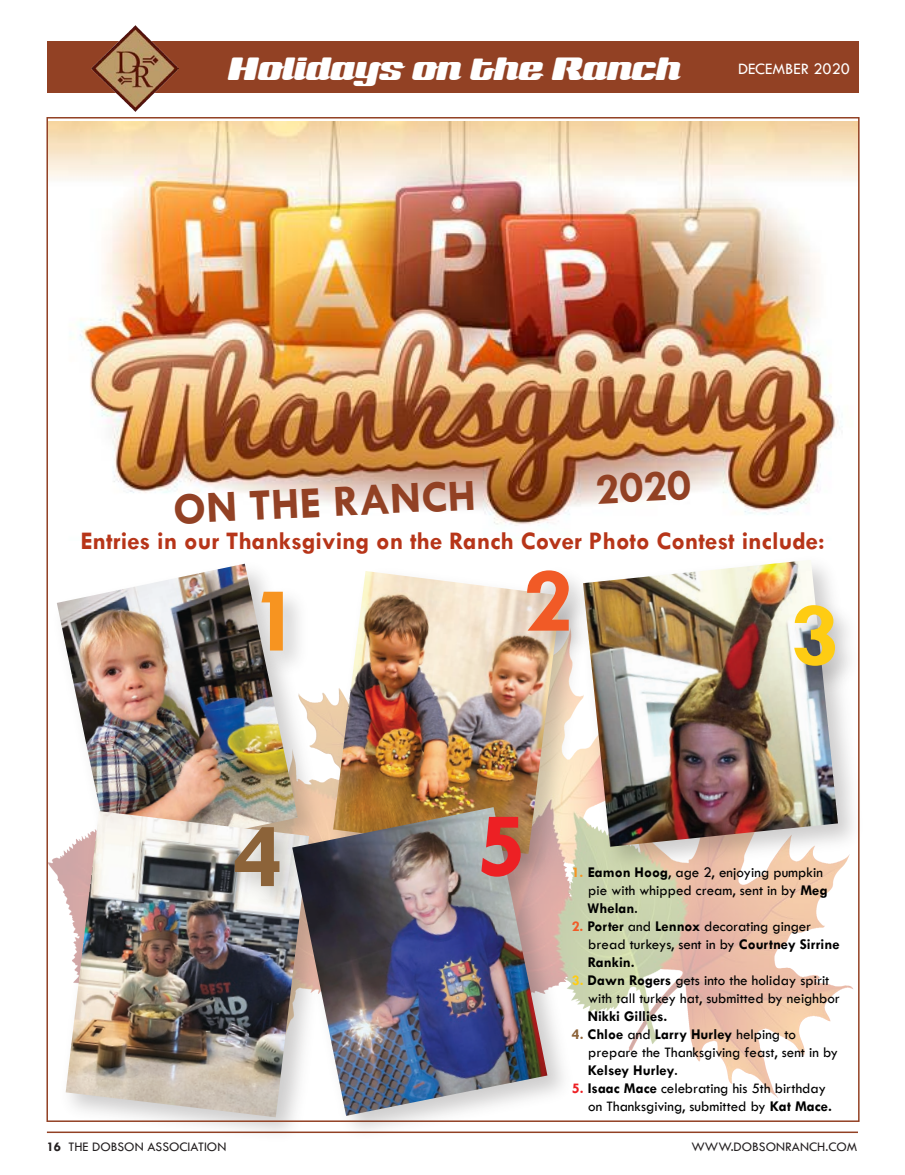
<style>
.page{position:relative;width:905px;height:1175px;background:#fff}
.page>*{position:absolute;margin:0;border:0;box-sizing:border-box;transform-origin:0 0}
.t1{font:700 94.5px "Tw Cen";color:#f79420}
.t2{font:700 94.5px "Tw Cen";color:#f15a26}
.t3{font:700 94.5px "Tw Cen";color:#fecc13}
.t4{font:700 94.5px "Tw Cen";color:#8c6339}
.t5{font:700 94.5px "Tw Cen";color:#ed2024}
.t6{font:700 45px "Tw Cen";color:#924124}
.t7{font:500 37.5px "Sneakers Script";color:#fff}
.t8{font:700 25.5px "Tw Cen";color:#b73519}
.t9{font:16.5px "Tw Cen";color:#fff}
.t10{font:15px/18px "Tw Cen";color:#000}
.t11{font:13.5px "Tw Cen";color:#231f20}
.s1{font-weight:700;color:#f79420}
.s2{font-weight:700}
.s3{font-weight:700;color:#f15a26}
.s4{font-weight:700;color:#fecc13}
.s5{font-weight:700;color:#8c6339}
.s6{font-weight:700;color:#ed2024}
</style>
<div class="page">
<img style="left:46px;top:880px;width:814px;height:253px">
<div style="left:47px;top:41px;width:811px;height:51px;background:#924124"></div>
<img style="left:91px;top:25px;width:87px;height:87px">
<hr style="left:47px;top:1131px;width:813px;height:2px;background:#924124">
<div style="left:858px;top:1121px;width:26px;height:19px;background:#fff"></div>
<img style="left:49px;top:121px;width:807px;height:405px">
<img style="left:57px;top:573px;width:241px;height:226px">
<img style="left:333px;top:572px;width:227px;height:224px">
<img style="left:53px;top:799px;width:228px;height:335px">
<img style="left:66px;top:811px;width:215px;height:306px">
<img style="left:569px;top:548px;width:291px;height:332px">
<img style="left:583px;top:560px;width:255px;height:286px">
<img style="left:197px;top:563px;width:180px;height:218px">
<img style="left:468px;top:548px;width:180px;height:213px">
<img style="left:735px;top:574px;width:125px;height:222px">
<img style="left:179px;top:796px;width:102px;height:220px">
<img style="left:281px;top:796px;width:300px;height:338px">
<img style="left:292px;top:807px;width:255px;height:308px">
<img style="left:422px;top:785px;width:178px;height:221px">
<p class="t7" style="left:227px;top:47px;width:453px">Holidays on the Ranch</p>
<p class="t9" style="left:738px;top:59px;width:113px">DECEMBER 2020</p>
<p class="t6" style="left:172px;top:483px;width:304px;rotate:-3deg">ON THE RANCH</p>
<p class="t6" style="left:594px;top:462px;width:97px;rotate:-3deg">2020</p>
<p class="t8" style="left:80px;top:526px;width:745px">Entries in our Thanksgiving on the Ranch Cover Photo Contest include:</p>
<p class="t1" style="left:251px;top:564px;width:52px">1</p>
<p class="t2" style="left:523px;top:544px;width:52px">2</p>
<p class="t3" style="left:790px;top:578px;width:52px">3</p>
<p class="t4" style="left:233px;top:799px;width:52px">4</p>
<p class="t5" style="left:476px;top:789px;width:52px">5</p>
<p class="t10" style="left:587px;top:862px;width:241px;text-indent:-16px"><span class="s1">1.</span> <span class="s2">Eamon Hoog</span>, age 2, enjoying pumpkin pie with whipped cream, sent in by <span class="s2">Meg<br>Whelan</span>.</p>
<p class="t10" style="left:587px;top:916px;width:253px;text-indent:-16px"><span class="s3">2.</span> <span class="s2">Porter</span> and <span class="s2">Lennox</span> decorating ginger bread turkeys, sent in by <span class="s2">Courtney Sirrine<br>Rankin.</span></p>
<p class="t10" style="left:587px;top:970px;width:254px;text-indent:-16px"><span class="s4">3.</span> <span class="s2">Dawn Rogers</span> gets into the holiday spirit with tall turkey hat, submitted by neighbor<br><span class="s2">Nikki Gillies.</span></p>
<p class="t10" style="left:587px;top:1024px;width:252px;text-indent:-16px"><span class="s5">4.</span> <span class="s2">Chloe</span> and <span class="s2">Larry Hurley</span> helping to prepare the Thanksgiving feast, sent in by<br><span class="s2">Kelsey Hurley</span>.</p>
<p class="t10" style="left:588px;top:1078px;width:245px;text-indent:-17px"><span class="s6">5.</span> <span class="s2">Isaac Mace</span> celebrating his 5th birthday on Thanksgiving, submitted by <span class="s2">Kat Mace.</span></p>
<p class="t11" style="left:47px;top:1138px;width:181px"><span class="s2">16</span> THE DOBSON ASSOCIATION</p>
<p class="t11" style="left:691px;top:1138px;width:167px">WWW.DOBSONRANCH.COM</p>
</div>
